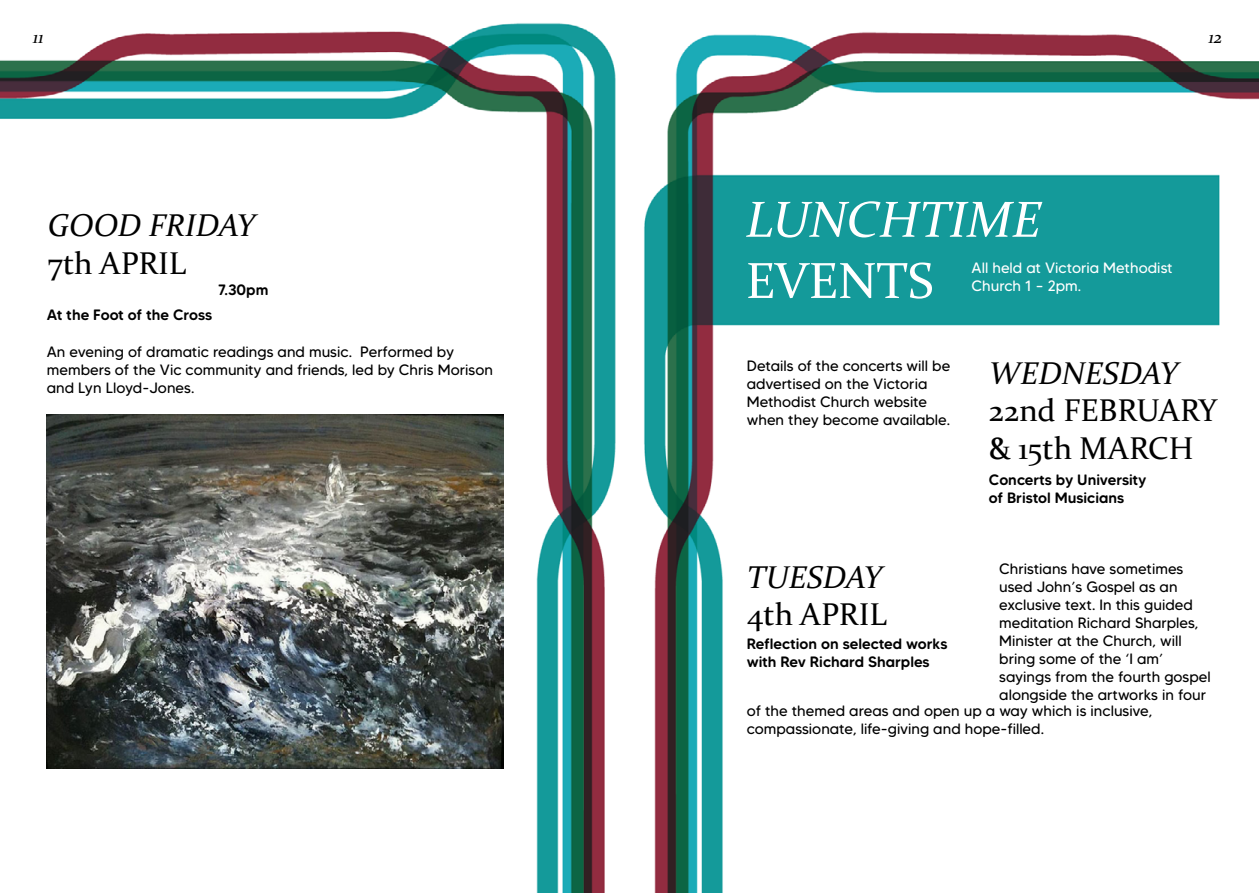
<style>
.page{position:relative;width:1259px;height:893px;background:#fff}
.page>*{position:absolute;margin:0;border:0;box-sizing:border-box;transform-origin:0 0}
.t1{font:italic 51px "Constantia";color:#fff}
.t2{font:51px "Constantia";color:#fff}
.t3{font:31.5px/37.8px "Constantia";color:#000}
.t4{font:italic 31.5px "Constantia";color:#000}
.t5{font:italic 18px "Constantia";color:#000}
.t6{font:15px/18px "MADE Tommy Soft";color:#000}
.t7{font:500 15px/18px "MADE Tommy Soft";color:#000}
.t8{font:15px/18px "MADE Tommy Soft";color:#fff}
</style>
<div class="page">
<img style="left:0;top:23px;width:1259px;height:870px">
<img style="left:47px;top:414px;width:456px;height:354px">
<p class="t5" style="left:33px;top:25px;width:13px">11</p>
<p class="t5" style="left:1208px;top:25px;width:15px">12</p>
<h2 class="t4" style="left:48px;top:204px;width:209px">GOOD FRIDAY</h2>
<h2 class="t3" style="left:48px;top:243px;width:140px">7th APRIL</h2>
<p class="t7" style="left:218px;top:280px;width:52px">7.30pm</p>
<p class="t7" style="left:47px;top:306px;width:167px">At the Foot of the Cross</p>
<p class="t6" style="left:47px;top:342px;width:448px">An evening of dramatic readings and music. Performed by members of the Vic community and friends, led by Chris Morison and Lyn Lloyd-Jones.</p>
<h1 class="t1" style="left:746px;top:185px;width:297px">LUNCHTIME</h1>
<h1 class="t2" style="left:746px;top:246px;width:189px">EVENTS</h1>
<p class="t8" style="left:971px;top:259px;width:203px">All held at Victoria Methodist<br>Church 1 – 2pm.</p>
<p class="t6" style="left:747px;top:356px;width:205px">Details of the concerts will be advertised on the Victoria<br>Methodist Church website when they become available.</p>
<h2 class="t4" style="left:989px;top:351px;width:191px">WEDNESDAY</h2>
<h2 class="t3" style="left:989px;top:390px;width:230px">22nd FEBRUARY &amp; 15th MARCH</h2>
<p class="t7" style="left:989px;top:471px;width:159px">Concerts by University of Bristol Musicians</p>
<p class="t6" style="left:999px;top:560px;width:213px">Christians have sometimes used John’s Gospel as an exclusive text. In this guided meditation Richard Sharples,<br>Minister at the Church, will bring some of the ‘I am’ sayings from the fourth gospel alongside the artworks in four</p>
<h2 class="t4" style="left:747px;top:555px;width:137px">TUESDAY</h2>
<h2 class="t3" style="left:747px;top:594px;width:142px">4th APRIL</h2>
<p class="t7" style="left:747px;top:635px;width:202px">Reflection on selected works with Rev Richard Sharples</p>
<p class="t6" style="left:747px;top:702px;width:407px">of the themed areas and open up a way which is inclusive, compassionate, life-giving and hope-filled.</p>
</div>
